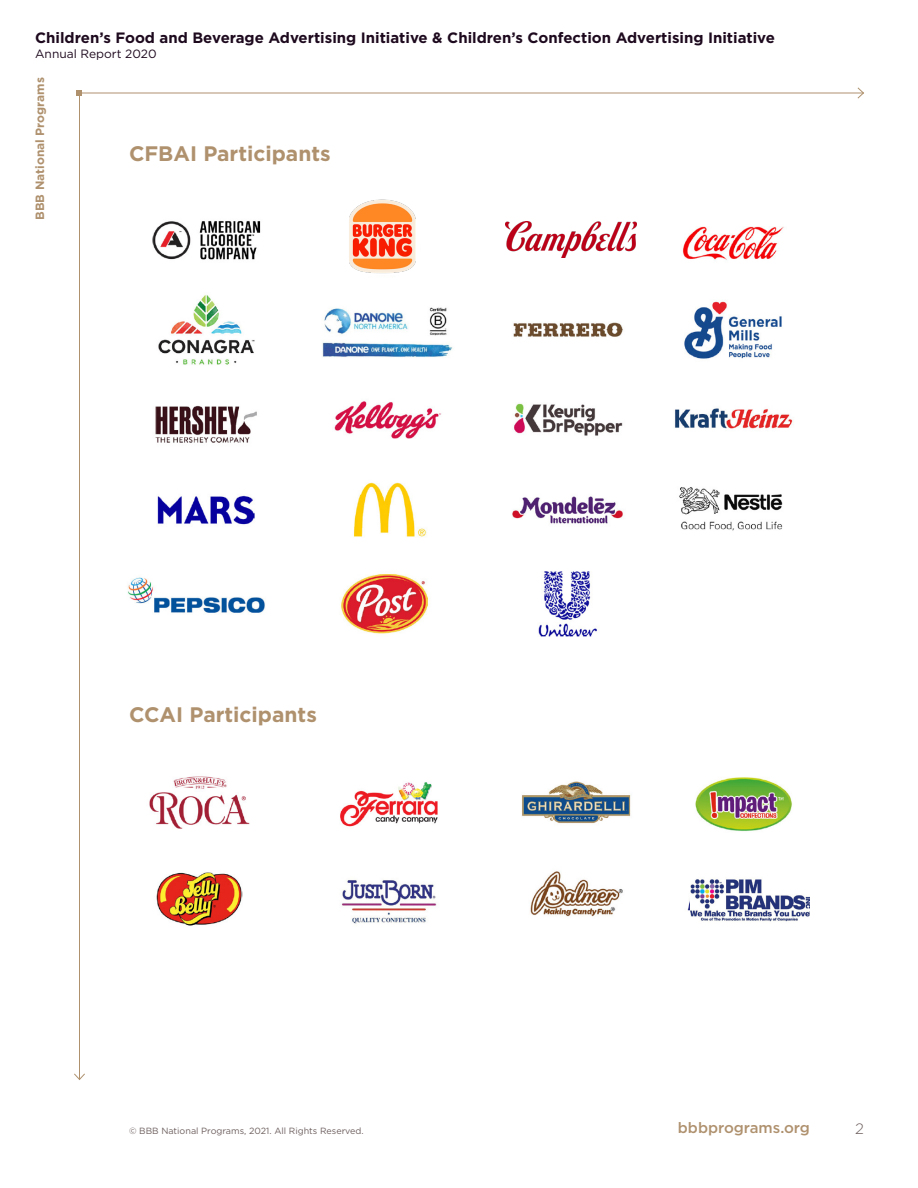
<style>
.page{position:relative;width:918px;height:1188px;background:#fff}
.page>*{position:absolute;margin:0;border:0;box-sizing:border-box;transform-origin:0 0}
.t1{font:700 21px "Gotham";color:#af916e}
.t2{font:700 15px "Gotham";color:#1e0a1e}
.t3{font:500 15px "Gotham";color:#af916e}
.t4{font:300 15px "Gotham";color:#6e5f5f}
.t5{font:700 12px "Gotham";color:#af916e}
.t6{font:12px "Gotham";color:#1e0a1e}
.t7{font:9px "Gotham";color:#6e5f5f}
</style>
<div class="page">
<hr style="left:80px;top:93px;width:783px;height:1px;background:#af916e">
<svg style="left:857px;top:87px;width:7px;height:12px"></svg>
<hr style="left:79px;top:93px;width:1px;height:986px;background:#af916e">
<svg style="left:76px;top:90px;width:6px;height:6px"></svg>
<svg style="left:74px;top:1073px;width:11px;height:7px"></svg>
<img style="left:128px;top:221px;width:666px;height:416px">
<img style="left:149px;top:776px;width:643px;height:150px">
<div style="left:505px;top:212px;width:132px;height:54px;background:#fff"></div>
<img style="left:505px;top:221px;width:132px;height:36px">
<img style="left:345px;top:199px;width:74px;height:76px">
<img style="left:691px;top:868px;width:119px;height:58px">
<p class="t2" style="left:35px;top:28px;width:741px">Children’s Food and Beverage Advertising Initiative &amp; Children’s Confection Advertising Initiative</p>
<p class="t6" style="left:35px;top:46px;width:123px">Annual Report 2020</p>
<p class="t5" style="left:32px;top:220px;width:144px;rotate:-90deg">BBB National Programs</p>
<h1 class="t1" style="left:129px;top:139px;width:203px">CFBAI Participants</h1>
<h1 class="t1" style="left:129px;top:701px;width:189px">CCAI Participants</h1>
<p class="t7" style="left:129px;top:1125px;width:236px">© BBB National Programs, 2021. All Rights Reserved.</p>
<p class="t3" style="left:678px;top:1118px;width:134px">bbbprograms.org</p>
<p class="t4" style="left:855px;top:1119px;width:10px">2</p>
</div>
